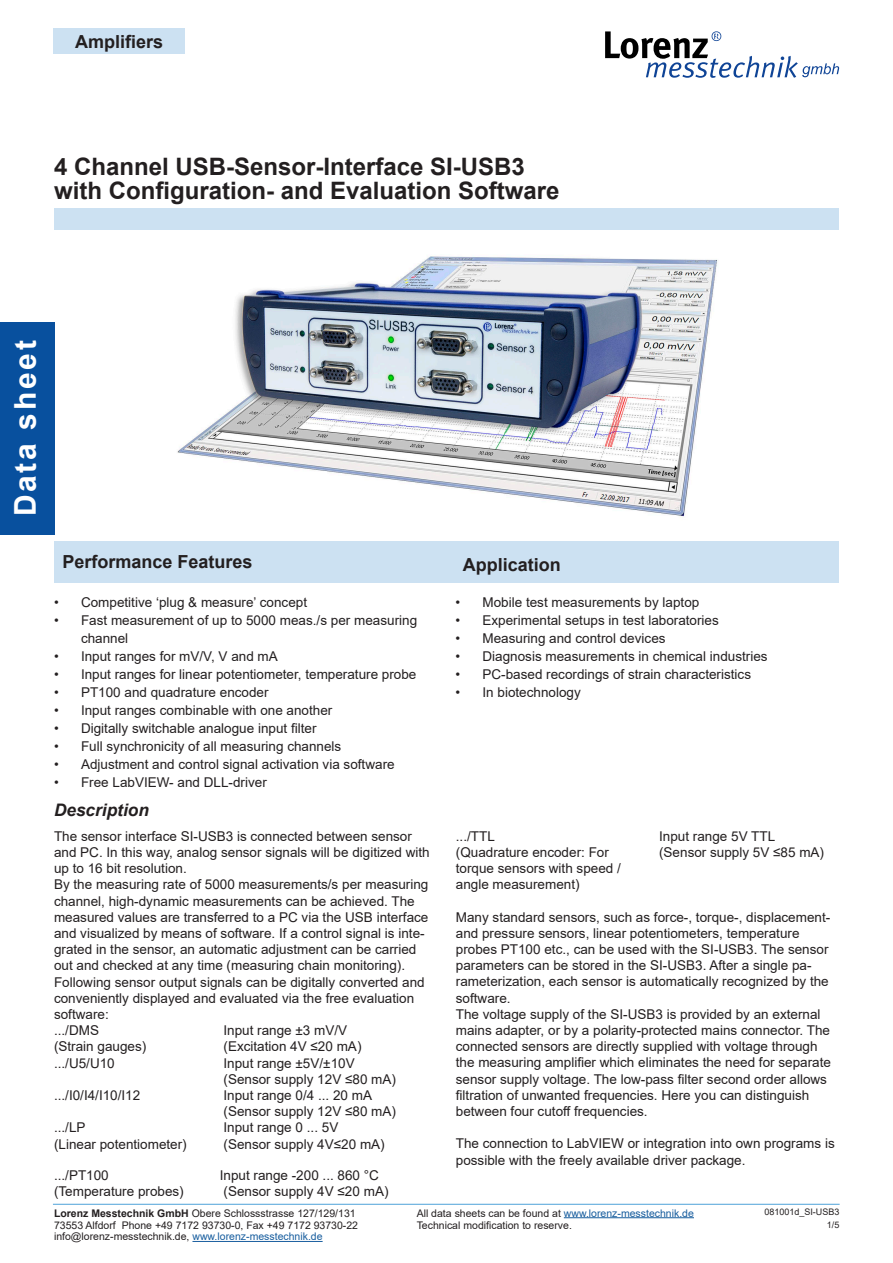
<style>
.page{position:relative;width:893px;height:1263px;background:#fff}
.page>*{position:absolute;margin:0;border:0;box-sizing:border-box;transform-origin:0 0}
.t1{font:700 30px "Arial";letter-spacing:.09em;color:#fff}
.t2{font:700 24px "Arial";color:#231f20}
.Überschrift_Mechanische-Abmessung_Techn_{font:700 18px "Arial";color:#231f20}
.HL-Beschreibung-11_5-EN{font:italic 700 17.25px "Arial";color:#231f20}
.Lauftext-EN{font:13.5px/16.2px "Arial";color:#231f20}
.t3{font:10.5px/12.6px "Arial";color:#231f20}
.t4{font:9px/12.6px "Arial";color:#231f20;text-align:right}
.s1{font-weight:700}
.s2{color:#175d9e}
</style>
<div class="page">
<div style="left:53px;top:29px;width:132px;height:25px;background:#cce1f2"></div>
<svg style="left:605px;top:31px;width:234px;height:47px"></svg>
<hr style="left:53px;top:1204px;width:787px;height:1px;background:#62addd">
<div style="left:0;top:322px;width:54px;height:213px;background:#08509e"></div>
<hr style="left:564px;top:1217px;width:130px;height:1px;background:#175d9e">
<hr style="left:192px;top:1241px;width:131px;height:1px;background:#175d9e">
<img style="left:177px;top:256px;width:541px;height:262px">
<div style="left:54px;top:541px;width:785px;height:42px;background:#cce1f2"></div>
<div style="left:54px;top:208px;width:785px;height:22px;background:#cce1f2"></div>
<h3 class="Überschrift_Mechanische-Abmessung_Techn_" style="left:75px;top:29px;width:90px">Amplifiers</h3>
<p class="t2" style="left:54px;top:149px;width:472px">4 Channel USB-Sensor-Interface SI-USB3</p>
<p class="t2" style="left:54px;top:173px;width:507px">with Configuration- and Evaluation Software</p>
<h1 class="t1" style="left:4px;top:516px;width:178px;rotate:-90deg">Data sheet</h1>
<p class="Überschrift_Mechanische-Abmessung_Techn_" style="left:62px;top:549px;width:192px">Performance Features</p>
<p class="Überschrift_Mechanische-Abmessung_Techn_" style="left:463px;top:551px;width:100px">Application</p>
<p class="Lauftext-EN" style="left:54px;top:594px;width:255px">• Competitive ‘plug &amp; measure’ concept</p>
<p class="Lauftext-EN" style="left:81px;top:611px;width:338px;line-height:18px;text-indent:-27px">• Fast measurement of up to 5000 meas./s per measuring channel</p>
<p class="Lauftext-EN" style="left:54px;top:648px;width:225px">• Input ranges for mV/V, V and mA</p>
<p class="Lauftext-EN" style="left:54px;top:666px;width:364px">• Input ranges for linear potentiometer, temperature probe</p>
<p class="Lauftext-EN" style="left:54px;top:684px;width:216px">• PT100 and quadrature encoder</p>
<p class="Lauftext-EN" style="left:54px;top:702px;width:280px">• Input ranges combinable with one another</p>
<p class="Lauftext-EN" style="left:54px;top:720px;width:264px">• Digitally switchable analogue input filter</p>
<p class="Lauftext-EN" style="left:54px;top:738px;width:289px">• Full synchronicity of all measuring channels</p>
<p class="Lauftext-EN" style="left:54px;top:756px;width:342px">• Adjustment and control signal activation via software</p>
<p class="Lauftext-EN" style="left:54px;top:774px;width:214px">• Free LabVIEW- and DLL-driver</p>
<p class="HL-Beschreibung-11_5-EN" style="left:54px;top:798px;width:96px">Description</p>
<p class="Lauftext-EN" style="left:54px;top:828px;width:377px">The sensor interface SI-USB3 is connected between sensor and PC. In this way, analog sensor signals will be digitized with up to 16 bit resolution.</p>
<p class="Lauftext-EN" style="left:54px;top:876px;width:376px">By the measuring rate of 5000 measurements/s per measuring channel, high-dynamic measurements can be achieved. The measured values are transferred to a PC via the USB interface and visualized by means of software. If a control signal is inte&shy;grated in the sensor, an automatic adjustment can be carried out and checked at any time (measuring chain monitoring).</p>
<p class="Lauftext-EN" style="left:54px;top:974px;width:372px">Following sensor output signals can be digitally converted and conveniently displayed and evaluated via the free evaluation software:</p>
<p class="Lauftext-EN" style="left:54px;top:1022px;width:47px">.../DMS</p>
<p class="Lauftext-EN" style="left:224px;top:1022px;width:125px">Input range ±3 mV/V</p>
<p class="Lauftext-EN" style="left:54px;top:1038px;width:94px">(Strain gauges)</p>
<p class="Lauftext-EN" style="left:224px;top:1038px;width:139px">(Excitation 4V ≤20 mA)</p>
<p class="Lauftext-EN" style="left:54px;top:1055px;width:62px">.../U5/U10</p>
<p class="Lauftext-EN" style="left:224px;top:1055px;width:133px">Input range ±5V/±10V</p>
<p class="Lauftext-EN" style="left:224px;top:1071px;width:174px">(Sensor supply 12V ≤80 mA)</p>
<p class="Lauftext-EN" style="left:54px;top:1087px;width:88px">.../I0/I4/I10/I12</p>
<p class="Lauftext-EN" style="left:224px;top:1087px;width:150px">Input range 0/4 ... 20 mA</p>
<p class="Lauftext-EN" style="left:224px;top:1103px;width:174px">(Sensor supply 12V ≤80 mA)</p>
<p class="Lauftext-EN" style="left:54px;top:1119px;width:33px">.../LP</p>
<p class="Lauftext-EN" style="left:224px;top:1119px;width:116px">Input range 0 ... 5V</p>
<p class="Lauftext-EN" style="left:54px;top:1136px;width:134px">(Linear potentiometer)</p>
<p class="Lauftext-EN" style="left:224px;top:1136px;width:163px">(Sensor supply 4V≤20 mA)</p>
<p class="Lauftext-EN" style="left:54px;top:1167px;width:56px">.../PT100</p>
<p class="Lauftext-EN" style="left:220px;top:1167px;width:161px">Input range -200 ... 860 °C</p>
<p class="Lauftext-EN" style="left:54px;top:1183px;width:131px">(Temperature probes)</p>
<p class="Lauftext-EN" style="left:224px;top:1183px;width:166px">(Sensor supply 4V ≤20 mA)</p>
<p class="Lauftext-EN" style="left:455px;top:594px;width:245px">• Mobile test measurements by laptop</p>
<p class="Lauftext-EN" style="left:455px;top:612px;width:265px">• Experimental setups in test laboratories</p>
<p class="Lauftext-EN" style="left:455px;top:630px;width:212px">• Measuring and control devices</p>
<p class="Lauftext-EN" style="left:455px;top:648px;width:314px">• Diagnosis measurements in chemical industries</p>
<p class="Lauftext-EN" style="left:455px;top:666px;width:297px">• PC-based recordings of strain characteristics</p>
<p class="Lauftext-EN" style="left:455px;top:684px;width:127px">• In biotechnology</p>
<p class="Lauftext-EN" style="left:456px;top:828px;width:41px">.../TTL</p>
<p class="Lauftext-EN" style="left:659px;top:828px;width:118px">Input range 5V TTL</p>
<p class="Lauftext-EN" style="left:456px;top:844px;width:155px">(Quadrature encoder: For</p>
<p class="Lauftext-EN" style="left:659px;top:844px;width:166px">(Sensor supply 5V ≤85 mA)</p>
<p class="Lauftext-EN" style="left:456px;top:860px;width:167px">torque sensors with speed /</p>
<p class="Lauftext-EN" style="left:456px;top:876px;width:125px">angle measurement)</p>
<p class="Lauftext-EN" style="left:456px;top:909px;width:376px">Many standard sensors, such as force-, torque-, displacement&shy;and pressure sensors, linear potentiometers, temperature probes PT100 etc., can be used with the SI-USB3. The sensor parameters can be stored in the SI-USB3. After a single pa&shy;rameterization, each sensor is automatically recognized by the software.</p>
<p class="Lauftext-EN" style="left:456px;top:1006px;width:377px">The voltage supply of the SI-USB3 is provided by an external mains adapter, or by a polarity-protected mains connector. The connected sensors are directly supplied with voltage through the measuring amplifier which eliminates the need for separate sensor supply voltage. The low-pass filter second order allows filtration of unwanted frequencies. Here you can distinguish between four cutoff frequencies.</p>
<p class="Lauftext-EN" style="left:456px;top:1135px;width:380px">The connection to LabVIEW or integration into own programs is possible with the freely available driver package.</p>
<p class="t3" style="left:54px;top:1206px;width:306px"><span class="s1">Lorenz Messtechnik GmbH</span> Obere Schlossstrasse 127/129/131<br>73553 Alfdorf Phone +49 7172 93730-0, Fax +49 7172 93730-22</p>
<p class="t3" style="left:54px;top:1230px;width:270px">info@lorenz-messtechnik.de, <span class="s2">www.lorenz-messtechnik.de</span></p>
<p class="t3" style="left:417px;top:1206px;width:279px">All data sheets can be found at <span class="s2">www.lorenz-messtechnik.de<br></span>Technical modification to reserve.</p>
<p class="t4" style="left:764px;top:1206px;width:77px">081001d_SI-USB3<br>1/5</p>
</div>
